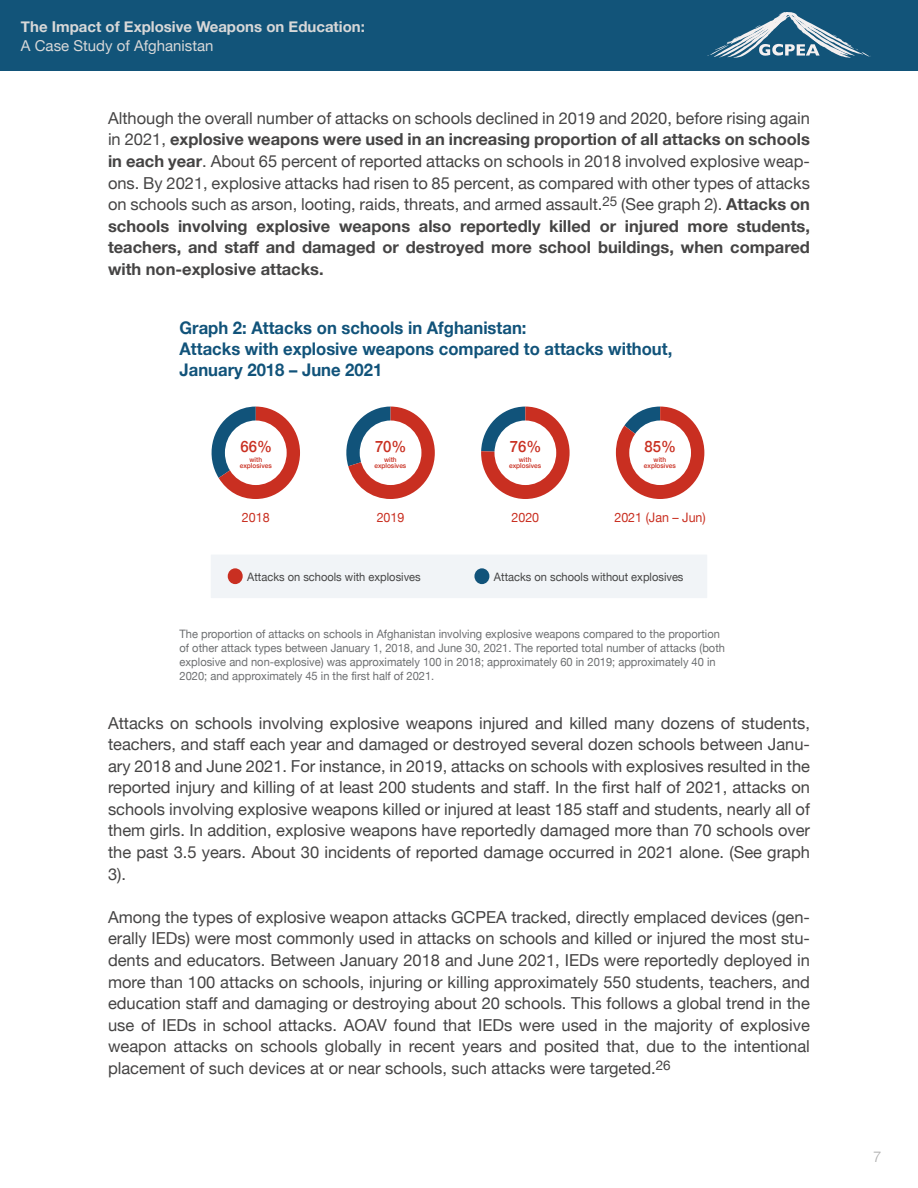
<style>
.page{position:relative;width:918px;height:1188px;background:#fff}
.page>*{position:absolute;margin:0;border:0;box-sizing:border-box;transform-origin:0 0}
.t1{font:700 17.4px/20.9px "Helvetica Neue";color:#11537a;scale:.96 1}
.t2{font:16.5px/21.6px "Helvetica Neue";color:#454444;text-align:justify}
.t3{font:500 15.6px "Helvetica Neue";color:#c92f21;scale:.96 1}
.t4{font:700 15px "Helvetica Neue";color:#d8d8d8}
.t5{font:15px "Helvetica Neue";color:#d8d8d8}
.t6{font:300 15px "Helvetica Neue";color:#acacac}
.t7{font:13.05px "Helvetica Neue";color:#c92f21;scale:.96 1}
.t8{font:11.55px/14px "Helvetica Neue";color:#6d6f71;scale:.96 1}
.t9{font:11.55px "Helvetica Neue";color:#454545;scale:.96 1}
.t10{font:500 6.9px/5.8px "Helvetica Neue";color:#c92f21;text-align:center;scale:.96 1}
.s1{font-weight:700}
</style>
<div class="page">
<hr style="left:917px;top:0;width:1px;height:71px;background:#125479">
<div style="left:0;top:0;width:918px;height:70px;background:#125479"></div>
<svg style="left:707px;top:12px;width:164px;height:46px"></svg>
<div style="left:211px;top:555px;width:496px;height:43px;background:#f1f4f7"></div>
<div style="left:474px;top:568px;width:15px;height:16px;background:#11537a;border-radius:8px"></div>
<div style="left:228px;top:568px;width:15px;height:16px;background:#c92f21;border-radius:8px"></div>
<svg style="left:211px;top:407px;width:89px;height:92px"></svg>
<div style="left:225px;top:421px;width:62px;height:64px;background:#fff;border-radius:50%"></div>
<svg style="left:346px;top:407px;width:89px;height:92px"></svg>
<div style="left:360px;top:421px;width:61px;height:64px;background:#fff;border-radius:50%"></div>
<svg style="left:481px;top:407px;width:89px;height:92px"></svg>
<div style="left:494px;top:421px;width:62px;height:64px;background:#fff;border-radius:50%"></div>
<svg style="left:616px;top:407px;width:88px;height:92px"></svg>
<div style="left:629px;top:421px;width:62px;height:64px;background:#fff;border-radius:50%"></div>
<p class="t4" style="left:21px;top:15px;width:346px">The Impact of Explosive Weapons on Education:</p>
<p class="t5" style="left:21px;top:35px;width:194px">A Case Study of Afghanistan</p>
<p class="t2" style="left:108px;top:108px;width:704px">Although the overall number of attacks on schools declined in 2019 and 2020, before rising again in 2021, <span class="s1">explosive weapons were used in an increasing proportion of all attacks on schools in each year</span>. About 65 percent of reported attacks on schools in 2018 involved explosive weap&shy;ons. By 2021, explosive attacks had risen to 85 percent, as compared with other types of attacks on schools such as arson, looting, raids, threats, and armed assault.<sup>25</sup> (See graph 2). <span class="s1">Attacks on schools involving explosive weapons also reportedly killed or injured more students, teachers, and staff and damaged or destroyed more school buildings, when compared with non-explosive attacks.</span></p>
<p class="t1" style="left:180px;top:318px;width:515px">Graph 2: Attacks on schools in Afghanistan:<br>Attacks with explosive weapons compared to attacks without,<br>January 2018 – June 2021</p>
<p class="t3" style="left:240px;top:434px;width:34px">66%</p>
<p class="t10" style="left:240px;top:456px;width:35px">with explosives</p>
<p class="t3" style="left:375px;top:434px;width:34px">70%</p>
<p class="t10" style="left:374px;top:456px;width:35px">with explosives</p>
<p class="t3" style="left:510px;top:434px;width:34px">76%</p>
<p class="t10" style="left:509px;top:456px;width:35px">with explosives</p>
<p class="t3" style="left:645px;top:434px;width:34px">85%</p>
<p class="t10" style="left:644px;top:456px;width:35px">with explosives</p>
<p class="t7" style="left:242px;top:507px;width:30px">2018</p>
<p class="t7" style="left:377px;top:507px;width:30px">2019</p>
<p class="t7" style="left:511px;top:508px;width:30px">2020</p>
<p class="t7" style="left:614px;top:508px;width:97px">2021 (Jan – Jun)</p>
<p class="t9" style="left:247px;top:569px;width:182px">Attacks on schools with explosives</p>
<p class="t9" style="left:494px;top:569px;width:199px">Attacks on schools without explosives</p>
<p class="t8" style="left:180px;top:628px;width:570px">The proportion of attacks on schools in Afghanistan involving explosive weapons compared to the proportion of other attack types between January 1, 2018, and June 30, 2021. The reported total number of attacks (both explosive and non-explosive) was approximately 100 in 2018; approximately 60 in 2019; approximately 40 in 2020; and approximately 45 in the first half of 2021.</p>
<p class="t2" style="left:108px;top:713px;width:704px">Attacks on schools involving explosive weapons injured and killed many dozens of students, teachers, and staff each year and damaged or destroyed several dozen schools between Janu&shy;ary 2018 and June 2021. For instance, in 2019, attacks on schools with explosives resulted in the reported injury and killing of at least 200 students and staff. In the first half of 2021, attacks on schools involving explosive weapons killed or injured at least 185 staff and students, nearly all of them girls. In addition, explosive weapons have reportedly damaged more than 70 schools over the past 3.5 years. About 30 incidents of reported damage occurred in 2021 alone. (See graph 3).</p>
<p class="t2" style="left:108px;top:907px;width:704px">Among the types of explosive weapon attacks GCPEA tracked, directly emplaced devices (gen&shy;erally IEDs) were most commonly used in attacks on schools and killed or injured the most stu&shy;dents and educators. Between January 2018 and June 2021, IEDs were reportedly deployed in more than 100 attacks on schools, injuring or killing approximately 550 students, teachers, and education staff and damaging or destroying about 20 schools. This follows a global trend in the use of IEDs in school attacks. AOAV found that IEDs were used in the majority of explosive weapon attacks on schools globally in recent years and posited that, due to the intentional placement of such devices at or near schools, such attacks were targeted.<sup>26</sup></p>
<p class="t6" style="left:873px;top:1145px;width:10px">7</p>
</div>
